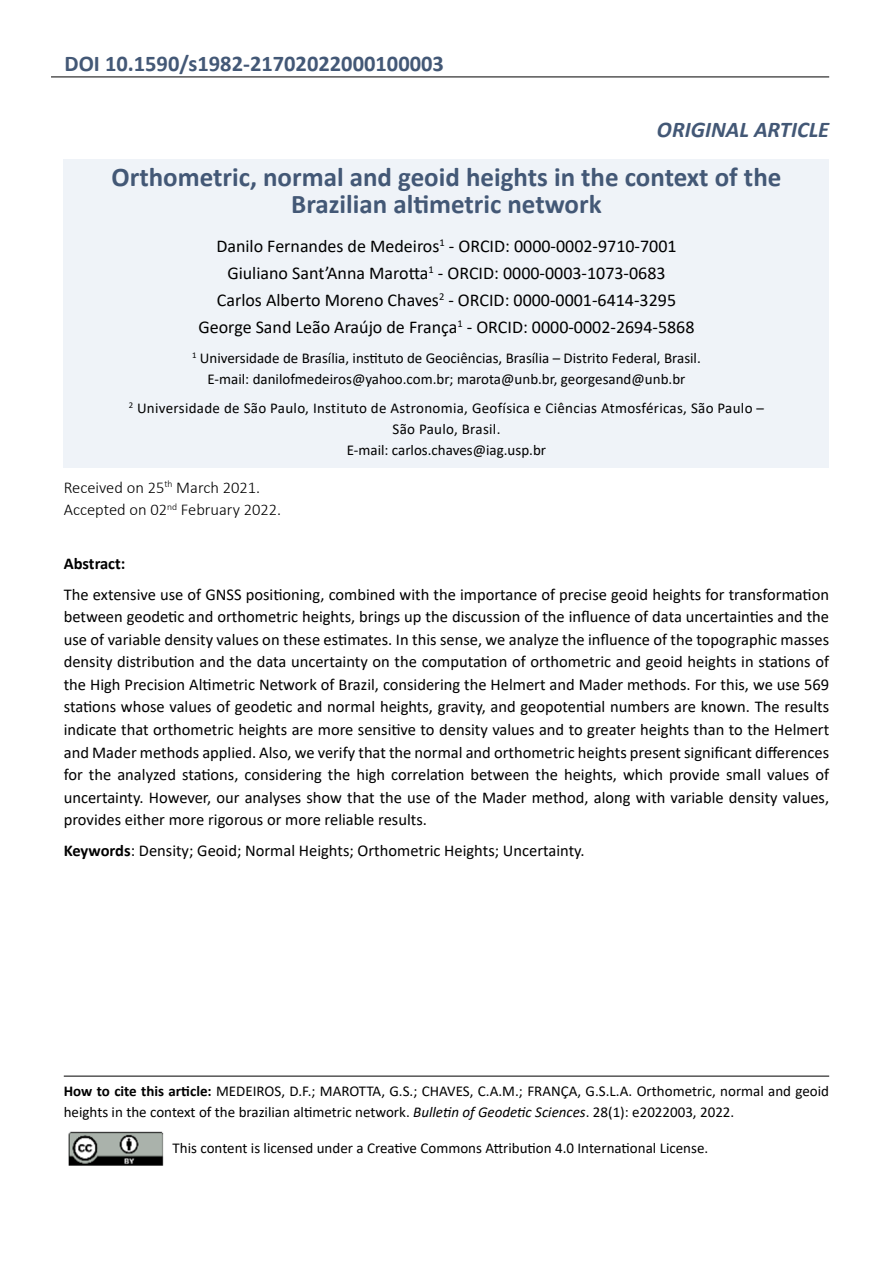
<style>
.page{position:relative;width:893px;height:1263px;background:#fff}
.page>*{position:absolute;margin:0;border:0;box-sizing:border-box;transform-origin:0 0}
.t1{font:700 27px/27px "Calibri";color:#435876;text-align:center}
.t2{font:700 22.5px "Calibri";color:#435876}
.t3{font:italic 700 22.5px "Calibri";color:#435876}
.t4{font:18px/27px "Calibri";color:#000;text-align:center}
.t5{font:16.5px/22.5px "Calibri";color:#000;text-align:justify}
.t6{font:300 16.5px/22.5px "Calibri";color:#000}
.t7{font:700 16.5px "Calibri";color:#000}
.t8{font:15px/21px "Calibri";color:#000}
.t9{font:15px/21px "Calibri";letter-spacing:.02em;color:#000;text-align:center}
.s1{font-weight:700}
.s2{font-style:italic}
</style>
<div class="page">
<hr style="left:64px;top:1076px;width:765px;height:1px;background:#000">
<div style="left:64px;top:159px;width:765px;height:309px;background:#eff3f8"></div>
<hr style="left:51px;top:77px;width:778px;height:1px;background:#000">
<img style="left:68px;top:1131px;width:96px;height:34px">
<h2 class="t2" style="left:65px;top:48px;width:381px">DOI 10.1590/s1982-21702022000100003</h2>
<h2 class="t3" style="left:657px;top:113px;width:174px">ORIGINAL ARTICLE</h2>
<h1 class="t1" style="left:112px;top:163px;width:671px">Orthometric, normal and geoid heights in the context of the<br>Brazilian altimetric network</h1>
<p class="t4" style="left:198px;top:232px;width:497px">Danilo Fernandes de Medeiros<sup>1</sup> - ORCID: 0000-0002-9710-7001<br>Giuliano Sant’Anna Marotta<sup>1</sup> - ORCID: 0000-0003-1073-0683<br>Carlos Alberto Moreno Chaves<sup>2</sup> - ORCID: 0000-0001-6414-3295<br>George Sand Leão Araújo de França<sup>1</sup> - ORCID: 0000-0002-2694-5868</p>
<p class="t8" style="left:192px;top:347px;width:510px;text-align:center"><sup>1</sup> Universidade de Brasília, instituto de Geociências, Brasília – Distrito Federal, Brasil.<br>E-mail: danilofmedeiros@yahoo.com.br; marota@unb.br, georgesand@unb.br</p>
<p class="t9" style="left:129px;top:398px;width:637px"><sup>2</sup> Universidade de São Paulo, Instituto de Astronomia, Geofísica e Ciências Atmosféricas, São Paulo –<br>São Paulo, Brasil.<br>E-mail: carlos.chaves@iag.usp.br</p>
<p class="t6" style="left:64px;top:476px;width:219px">Received on 25<sup>th</sup> March 2021.<br>Accepted on 02<sup>nd</sup> February 2022.</p>
<p class="t7" style="left:64px;top:552px;width:63px">Abstract:</p>
<p class="t5" style="left:64px;top:583px;width:767px">The extensive use of GNSS positioning, combined with the importance of precise geoid heights for transformation between geodetic and orthometric heights, brings up the discussion of the influence of data uncertainties and the use of variable density values on these estimates. In this sense, we analyze the influence of the topographic masses density distribution and the data uncertainty on the computation of orthometric and geoid heights in stations of the High Precision Altimetric Network of Brazil, considering the Helmert and Mader methods. For this, we use 569 stations whose values of geodetic and normal heights, gravity, and geopotential numbers are known. The results indicate that orthometric heights are more sensitive to density values and to greater heights than to the Helmert and Mader methods applied. Also, we verify that the normal and orthometric heights present significant differences for the analyzed stations, considering the high correlation between the heights, which provide small values of uncertainty. However, our analyses show that the use of the Mader method, along with variable density values, provides either more rigorous or more reliable results.</p>
<p class="t5" style="left:64px;top:839px;width:522px"><span class="s1">Keywords</span>: Density; Geoid; Normal Heights; Orthometric Heights; Uncertainty.</p>
<p class="t8" style="left:64px;top:1080px;width:767px"><span class="s1">How to cite this article:</span> MEDEIROS, D.F.; MAROTTA, G.S.; CHAVES, C.A.M.; FRANÇA, G.S.L.A. Orthometric, normal and geoid heights in the context of the brazilian altimetric network. <span class="s2">Bulletin of Geodetic Sciences</span>. 28(1): e2022003, 2022.</p>
<p class="t8" style="left:173px;top:1137px;width:537px">This content is licensed under a Creative Commons Attribution 4.0 International License.</p>
</div>
